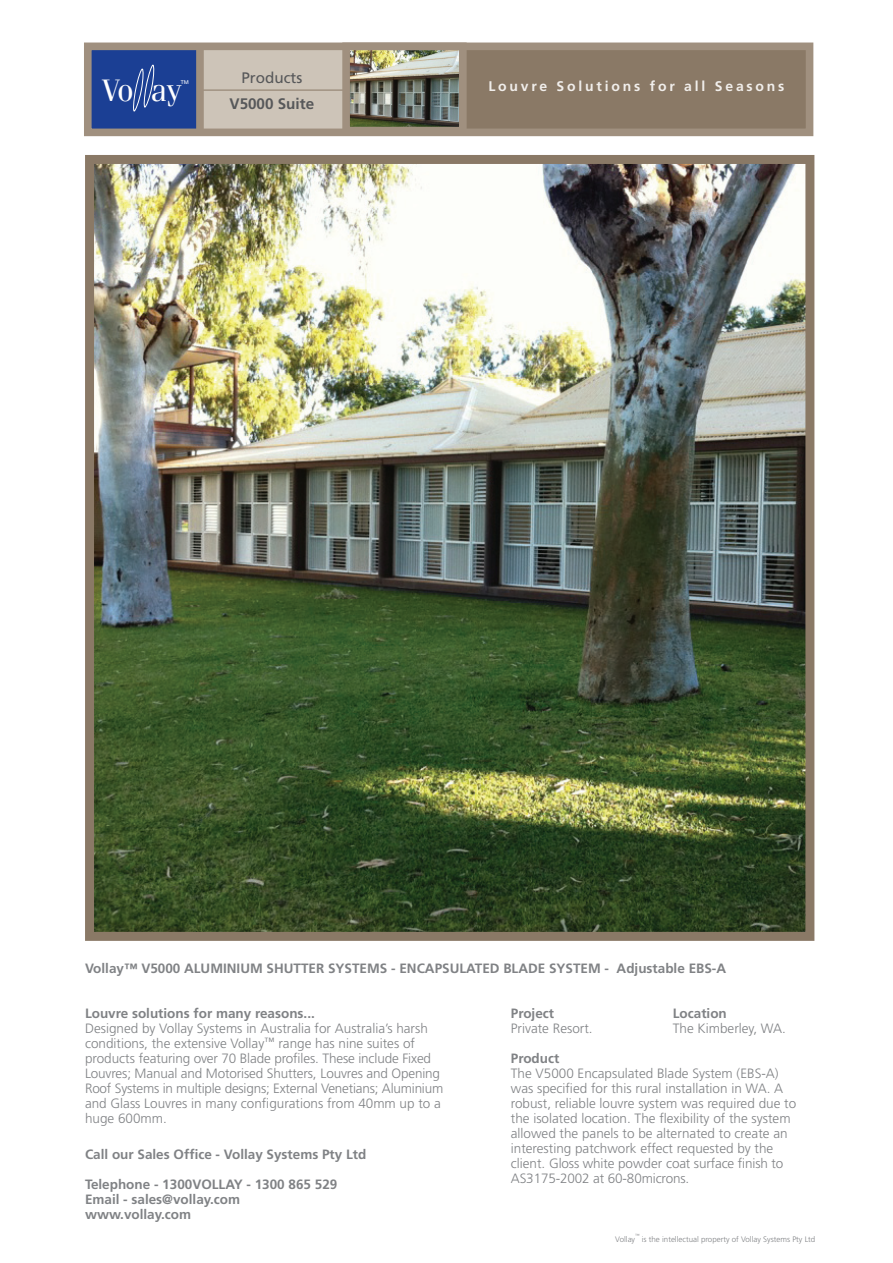
<style>
.page{position:relative;width:893px;height:1263px;background:#fff}
.page>*{position:absolute;margin:0;border:0;box-sizing:border-box;transform-origin:0 0}
.t1{font:30.9px "Fenice Std";color:#fff}
.t2{font:700 15.3px "Frutiger";color:#57585a}
.t3{font:15.3px "Frutiger";color:#57585a}
.t4{font:700 13.95px "Frutiger";letter-spacing:.2em;color:#f1eeeb}
.t5{font:300 13.5px/15px "Frutiger";color:#808285}
.t6{font:700 13.5px/15px "Frutiger";color:#808285}
.t7{font:300 7.95px "Frutiger";color:#808285}
.t8{font:5.4px "Frutiger";color:#fff}
.t9{font:300 4.5px "Frutiger";color:#808285}
</style>
<div class="page">
<div style="left:463px;top:47px;width:343px;height:83px;background:#8a7966"></div>
<div style="left:200px;top:47px;width:144px;height:83px;background:#cdc4b8"></div>
<div style="left:88px;top:47px;width:112px;height:83px;background:#1b3f94"></div>
<hr style="left:200px;top:90px;width:144px;height:1px;background:#8a7966">
<div style="left:196px;top:47px;width:8px;height:84px;background:#a0907f"></div>
<img style="left:351px;top:52px;width:107px;height:73px">
<div style="left:342px;top:43px;width:125px;height:91px;border:8px solid #a0907f"></div>
<svg style="left:133px;top:64px;width:22px;height:48px"></svg>
<img style="left:95px;top:165px;width:709px;height:766px">
<div style="left:85px;top:155px;width:729px;height:786px;border:9px solid #8a7966"></div>
<div style="left:84px;top:43px;width:729px;height:93px;border:8px solid #a0907f"></div>
<h1 class="t1" style="left:102px;top:71px;width:80px">Vo ay</h1>
<p class="t8" style="left:181px;top:79px;width:10px">TM</p>
<p class="t3" style="left:241px;top:69px;width:62px">Products</p>
<p class="t2" style="left:230px;top:94px;width:86px">V5000 Suite</p>
<p class="t4" style="left:488px;top:78px;width:298px">Louvre Solutions for all Seasons</p>
<p class="t6" style="left:85px;top:960px;width:643px">Vollay™ V5000 ALUMINIUM SHUTTER SYSTEMS - ENCAPSULATED BLADE SYSTEM - Adjustable EBS-A</p>
<p class="t6" style="left:511px;top:1006px;width:45px">Project</p>
<p class="t6" style="left:673px;top:1006px;width:55px">Location</p>
<p class="t5" style="left:511px;top:1021px;width:83px">Private Resort.</p>
<p class="t5" style="left:673px;top:1021px;width:114px">The Kimberley, WA.</p>
<p class="t6" style="left:511px;top:1051px;width:50px">Product</p>
<p class="t5" style="left:511px;top:1066px;width:287px">The V5000 Encapsulated Blade System (EBS-A) was specified for this rural installation in WA. A robust, reliable louvre system was required due to the isolated location. The flexibility of the system allowed the panels to be alternated to create an interesting patchwork effect requested by the client. Gloss white powder coat surface finish to AS3175-2002 at 60-80microns.</p>
<p class="t6" style="left:85px;top:1006px;width:231px">Louvre solutions for many reasons...</p>
<p class="t5" style="left:85px;top:1021px;width:360px">Designed by Vollay Systems in Australia for Australia’s harsh conditions, the extensive Vollay<sup>™</sup> range has nine suites of products featuring over 70 Blade profiles. These include Fixed Louvres; Manual and Motorised Shutters, Louvres and Opening Roof Systems in multiple designs; External Venetians; Aluminium and Glass Louvres in many configurations from 40mm up to a huge 600mm.</p>
<p class="t6" style="left:85px;top:1147px;width:283px">Call our Sales Office - Vollay Systems Pty Ltd</p>
<p class="t6" style="left:85px;top:1177px;width:254px">Telephone - 1300VOLLAY - 1300 865 529<br>Email - sales@vollay.com www.vollay.com</p>
<p class="t9" style="left:635px;top:1233px;width:6px">™</p>
<p class="t7" style="left:642px;top:1234px;width:175px">is the intellectual property of Vollay Systems Pty Ltd</p>
<p class="t7" style="left:615px;top:1234px;width:21px">Vollay</p>
</div>
